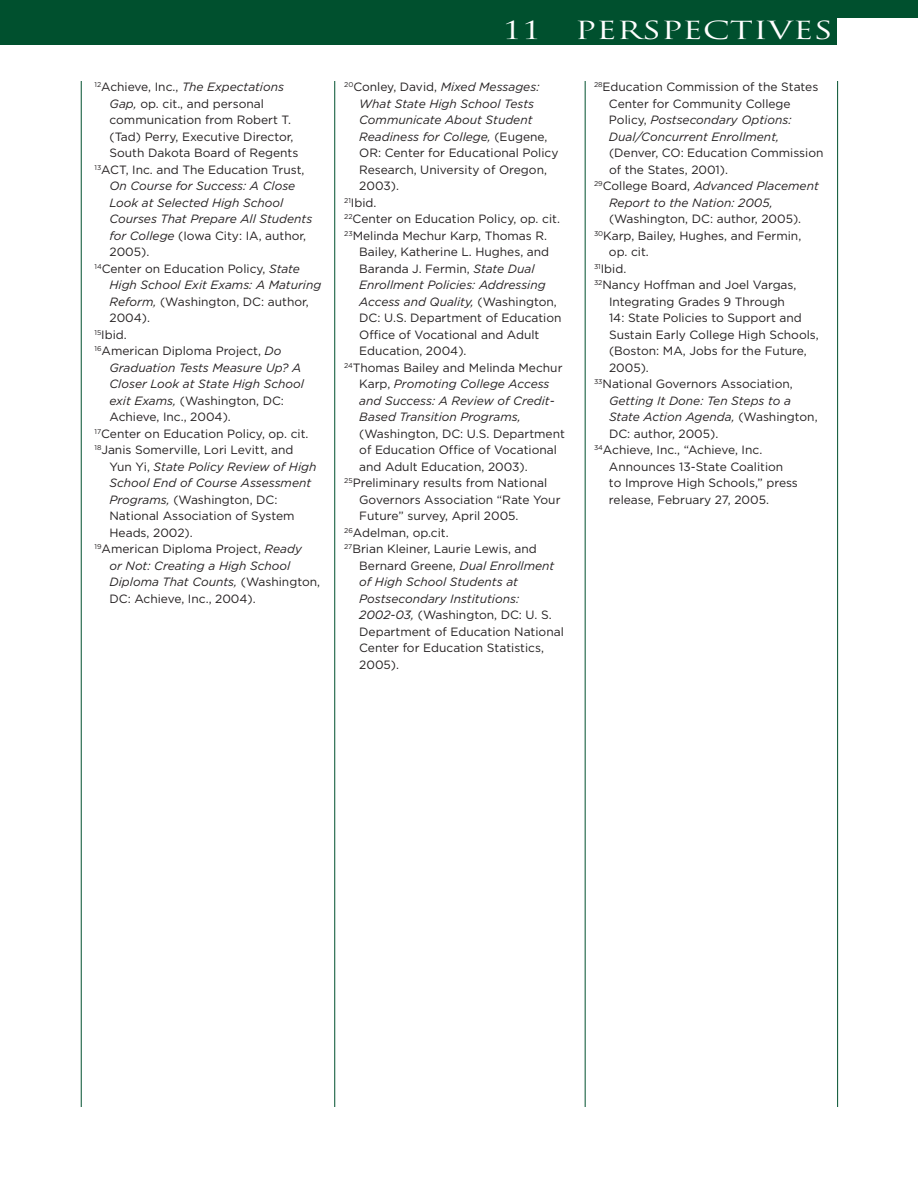
<style>
.page{position:relative;width:918px;height:1188px;background:#fff}
.page>*{position:absolute;margin:0;border:0;box-sizing:border-box;transform-origin:0 0}
.t1{font:24.3px "Trajan Pro";color:#fff;scale:1.39 1}
.t2{font:12px/16.5px "Gotham";color:#231f20}
.t3{font:italic 12px "Gotham";color:#231f20}
.s1{font-style:normal}
.s2{font-style:italic}
</style>
<div class="page">
<div style="left:0;top:0;width:837px;height:45px;background:#00502e"></div>
<div style="left:0;top:0;width:918px;height:18px;background:#00502e"></div>
<hr style="left:81px;top:81px;width:1px;height:1026px;background:#00502e">
<hr style="left:334px;top:81px;width:1px;height:1026px;background:#00502e">
<hr style="left:585px;top:81px;width:1px;height:1026px;background:#00502e">
<hr style="left:837px;top:81px;width:1px;height:1026px;background:#00502e">
<p class="t3" style="left:94px;top:80px;width:191px"><sup>12</sup><span class="s1">Achieve, Inc.,</span> The Expectations</p>
<p class="t2" style="left:110px;top:95px;width:156px"><span class="s2">Gap,</span> op. cit., and personal</p>
<p class="t2" style="left:110px;top:111px;width:183px">communication from Robert T.</p>
<p class="t2" style="left:110px;top:128px;width:186px">(Tad) Perry, Executive Director,</p>
<p class="t2" style="left:110px;top:144px;width:190px">South Dakota Board of Regents</p>
<p class="t2" style="left:94px;top:161px;width:212px"><sup>13</sup>ACT, Inc. and The Education Trust,</p>
<p class="t3" style="left:109px;top:179px;width:187px">On Course for Success: A Close</p>
<p class="t3" style="left:109px;top:196px;width:175px">Look at Selected High School</p>
<p class="t3" style="left:109px;top:212px;width:204px">Courses That Prepare All Students</p>
<p class="t2" style="left:109px;top:227px;width:198px"><span class="s2">for College</span> (Iowa City: IA, author,</p>
<p class="t2" style="left:110px;top:243px;width:41px">2005).</p>
<p class="t2" style="left:94px;top:260px;width:207px"><sup>14</sup>Center on Education Policy, <span class="s2">State</span></p>
<p class="t3" style="left:110px;top:278px;width:213px">High School Exit Exams: A Maturing</p>
<p class="t2" style="left:110px;top:293px;width:201px"><span class="s2">Reform,</span> (Washington, DC: author,</p>
<p class="t2" style="left:110px;top:309px;width:42px">2004).</p>
<p class="t2" style="left:94px;top:326px;width:34px"><sup>15</sup>Ibid.</p>
<p class="t2" style="left:94px;top:342px;width:189px"><sup>16</sup>American Diploma Project, <span class="s2">Do</span></p>
<p class="t3" style="left:109px;top:361px;width:193px">Graduation Tests Measure Up? A</p>
<p class="t3" style="left:109px;top:377px;width:196px">Closer Look at State High School</p>
<p class="t2" style="left:109px;top:392px;width:176px"><span class="s2">exit Exams,</span> (Washington, DC:</p>
<p class="t2" style="left:109px;top:408px;width:123px">Achieve, Inc., 2004).</p>
<p class="t2" style="left:94px;top:425px;width:216px"><sup>17</sup>Center on Education Policy, op. cit.</p>
<p class="t2" style="left:94px;top:441px;width:200px"><sup>18</sup>Janis Somerville, Lori Levitt, and</p>
<p class="t3" style="left:109px;top:460px;width:208px"><span class="s1">Yun Yi,</span> State Policy Review of High</p>
<p class="t3" style="left:109px;top:476px;width:203px">School End of Course Assessment</p>
<p class="t2" style="left:109px;top:491px;width:170px"><span class="s2">Programs,</span> (Washington, DC:</p>
<p class="t2" style="left:109px;top:507px;width:187px">National Association of System</p>
<p class="t2" style="left:109px;top:524px;width:85px">Heads, 2002).</p>
<p class="t2" style="left:94px;top:540px;width:209px"><sup>19</sup>American Diploma Project, <span class="s2">Ready</span></p>
<p class="t3" style="left:109px;top:559px;width:182px">or Not: Creating a High School</p>
<p class="t3" style="left:109px;top:575px;width:212px">Diploma That Counts, <span class="s1">(Washington,</span></p>
<p class="t2" style="left:109px;top:590px;width:148px">DC: Achieve, Inc., 2004).</p>
<h1 class="t1" style="left:503px;top:15px;width:29px">11</h1>
<h1 class="t1" style="left:575px;top:15px;width:187px">PERSPECTIVES</h1>
<p class="t3" style="left:344px;top:80px;width:197px"><sup>20</sup><span class="s1">Conley, David,</span> Mixed Messages:</p>
<p class="t3" style="left:359px;top:97px;width:176px">What State High School Tests</p>
<p class="t3" style="left:359px;top:113px;width:175px">Communicate About Student</p>
<p class="t3" style="left:359px;top:130px;width:190px">Readiness for College, <span class="s1">(Eugene,</span></p>
<p class="t2" style="left:359px;top:144px;width:201px">OR: Center for Educational Policy</p>
<p class="t2" style="left:359px;top:161px;width:189px">Research, University of Oregon,</p>
<p class="t2" style="left:359px;top:177px;width:41px">2003).</p>
<p class="t2" style="left:344px;top:194px;width:34px"><sup>21</sup>Ibid.</p>
<p class="t2" style="left:344px;top:210px;width:217px"><sup>22</sup>Center on Education Policy, op. cit.</p>
<p class="t2" style="left:344px;top:227px;width:204px"><sup>23</sup>Melinda Mechur Karp, Thomas R.</p>
<p class="t2" style="left:359px;top:243px;width:191px">Bailey, Katherine L. Hughes, and</p>
<p class="t2" style="left:359px;top:260px;width:177px">Baranda J. Fermin, <span class="s2">State Dual</span></p>
<p class="t3" style="left:359px;top:278px;width:188px">Enrollment Policies: Addressing</p>
<p class="t3" style="left:359px;top:295px;width:199px">Access and Quality, <span class="s1">(Washington,</span></p>
<p class="t2" style="left:359px;top:309px;width:204px">DC: U.S. Department of Education</p>
<p class="t2" style="left:359px;top:326px;width:182px">Office of Vocational and Adult</p>
<p class="t2" style="left:359px;top:342px;width:109px">Education, 2004).</p>
<p class="t2" style="left:344px;top:359px;width:220px"><sup>24</sup>Thomas Bailey and Melinda Mechur</p>
<p class="t3" style="left:359px;top:377px;width:192px"><span class="s1">Karp,</span> Promoting College Access</p>
<p class="t3" style="left:359px;top:394px;width:197px">and Success: A Review of Credit-</p>
<p class="t3" style="left:359px;top:410px;width:163px">Based Transition Programs,</p>
<p class="t2" style="left:359px;top:425px;width:207px">(Washington, DC: U.S. Department</p>
<p class="t2" style="left:359px;top:441px;width:199px">of Education Office of Vocational</p>
<p class="t2" style="left:359px;top:458px;width:170px">and Adult Education, 2003).</p>
<p class="t2" style="left:344px;top:474px;width:204px"><sup>25</sup>Preliminary results from National</p>
<p class="t2" style="left:359px;top:491px;width:203px">Governors Association “Rate Your</p>
<p class="t2" style="left:359px;top:507px;width:161px">Future” survey, April 2005.</p>
<p class="t2" style="left:344px;top:524px;width:106px"><sup>26</sup>Adelman, op.cit.</p>
<p class="t2" style="left:344px;top:540px;width:194px"><sup>27</sup>Brian Kleiner, Laurie Lewis, and</p>
<p class="t2" style="left:359px;top:557px;width:197px">Bernard Greene, <span class="s2">Dual Enrollment</span></p>
<p class="t3" style="left:359px;top:575px;width:160px">of High School Students at</p>
<p class="t3" style="left:359px;top:592px;width:161px">Postsecondary Institutions:</p>
<p class="t2" style="left:359px;top:606px;width:194px"><span class="s2">2002-03,</span> (Washington, DC: U. S.</p>
<p class="t2" style="left:359px;top:623px;width:206px">Department of Education National</p>
<p class="t2" style="left:359px;top:639px;width:186px">Center for Education Statistics,</p>
<p class="t2" style="left:359px;top:656px;width:41px">2005).</p>
<p class="t2" style="left:609px;top:78px;width:211px;text-indent:-15px"><sup>28</sup>Education Commission of the States<br>Center for Community College<br>Policy, <span class="s2">Postsecondary Options:<br>Dual/Concurrent Enrollment,</span></p>
<p class="t2" style="left:609px;top:144px;width:216px">(Denver, CO: Education Commission</p>
<p class="t2" style="left:609px;top:161px;width:121px">of the States, 2001).</p>
<p class="t3" style="left:594px;top:179px;width:226px"><sup>29</sup><span class="s1">College Board,</span> Advanced Placement</p>
<p class="t3" style="left:609px;top:196px;width:165px">Report to the Nation: 2005,</p>
<p class="t2" style="left:609px;top:210px;width:194px">(Washington, DC: author, 2005).</p>
<p class="t2" style="left:594px;top:227px;width:209px"><sup>30</sup>Karp, Bailey, Hughes, and Fermin,</p>
<p class="t2" style="left:609px;top:243px;width:41px">op. cit.</p>
<p class="t2" style="left:594px;top:260px;width:34px"><sup>31</sup>Ibid.</p>
<p class="t2" style="left:594px;top:276px;width:204px"><sup>32</sup>Nancy Hoffman and Joel Vargas,</p>
<p class="t2" style="left:609px;top:293px;width:178px">Integrating Grades 9 Through</p>
<p class="t2" style="left:609px;top:309px;width:194px">14: State Policies to Support and</p>
<p class="t2" style="left:609px;top:326px;width:211px">Sustain Early College High Schools,</p>
<p class="t2" style="left:609px;top:342px;width:199px">(Boston: MA, Jobs for the Future,</p>
<p class="t2" style="left:609px;top:359px;width:41px">2005).</p>
<p class="t2" style="left:594px;top:375px;width:200px"><sup>33</sup>National Governors Association,</p>
<p class="t3" style="left:609px;top:394px;width:183px">Getting It Done: Ten Steps to a</p>
<p class="t3" style="left:609px;top:410px;width:210px">State Action Agenda, <span class="s1">(Washington,</span></p>
<p class="t2" style="left:609px;top:425px;width:111px">DC: author, 2005).</p>
<p class="t2" style="left:594px;top:441px;width:170px"><sup>34</sup>Achieve, Inc., “Achieve, Inc.</p>
<p class="t2" style="left:609px;top:458px;width:176px">Announces 13-State Coalition</p>
<p class="t2" style="left:609px;top:474px;width:190px">to Improve High Schools,” press</p>
<p class="t2" style="left:609px;top:491px;width:162px">release, February 27, 2005.</p>
</div>
